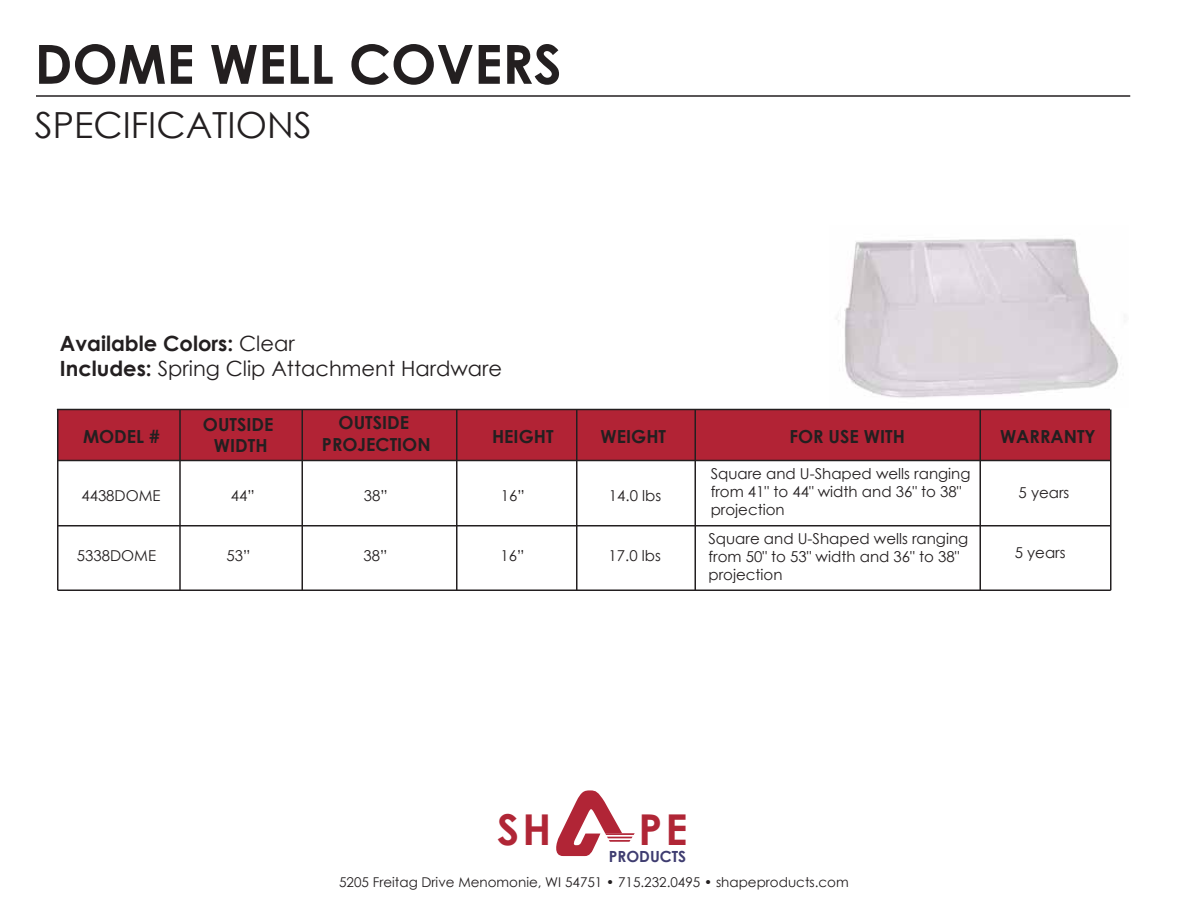
<style>
.page{position:relative;width:1188px;height:918px;background:#fff}
.page>*{position:absolute;margin:0;border:0;box-sizing:border-box;transform-origin:0 0}
.t1{font:700 54px "Century Gothic";color:#231f20}
.t2{font:700 42.6px "Century Gothic";color:#b02636}
.t3{font:36px "Century Gothic";color:#231f20}
.t4{font:21px/25.2px "Century Gothic";color:#231f20}
.t5{font:700 18px/21.6px "Century Gothic";color:#231f20;text-align:center}
.t6{font:700 15.3px "Century Gothic";color:#3e3c70}
.t7{font:15px/18px "Century Gothic";color:#231f20}
.t8{font:13.5px "Century Gothic";color:#231f20}
.s1{font-weight:700}
</style>
<div class="page">
<img style="left:836px;top:238px;width:283px;height:160px">
<hr style="left:36px;top:95px;width:1094px;height:2px;background:#231f20">
<div style="left:57px;top:410px;width:1053px;height:50px;background:#b22335"></div>
<hr style="left:57px;top:460px;width:1054px;height:1px;background:#231f20">
<hr style="left:58px;top:525px;width:1053px;height:1px;background:#231f20">
<hr style="left:58px;top:590px;width:1053px;height:1px;background:#231f20">
<hr style="left:57px;top:409px;width:1053px;height:1px;background:#231f20">
<hr style="left:179px;top:410px;width:2px;height:180px;background:#231f20">
<hr style="left:302px;top:410px;width:1px;height:180px;background:#231f20">
<hr style="left:456px;top:410px;width:2px;height:180px;background:#231f20">
<hr style="left:576px;top:410px;width:2px;height:180px;background:#231f20">
<hr style="left:694px;top:410px;width:2px;height:180px;background:#231f20">
<hr style="left:980px;top:410px;width:1px;height:180px;background:#231f20">
<hr style="left:1110px;top:410px;width:2px;height:180px;background:#231f20">
<hr style="left:57px;top:410px;width:1px;height:180px;background:#231f20">
<svg style="left:556px;top:790px;width:79px;height:66px"></svg>
<h1 class="t1" style="left:35px;top:23px;width:529px">DOME WELL COVERS</h1>
<h3 class="t3" style="left:35px;top:100px;width:278px">SPECIFICATIONS</h3>
<h3 class="t4" style="left:60px;top:330px;width:444px"><span class="s1">Available Colors:</span> Clear<br><span class="s1">Includes:</span> Spring Clip Attachment Hardware</h3>
<p class="t5" style="left:83px;top:424px;width:79px">MODEL #</p>
<p class="t5" style="left:203px;top:412px;width:72px">OUTSIDE<br>WIDTH</p>
<p class="t5" style="left:322px;top:411px;width:110px">OUTSIDE<br>PROJECTION</p>
<p class="t5" style="left:492px;top:424px;width:63px">HEIGHT</p>
<p class="t5" style="left:601px;top:424px;width:67px">WEIGHT</p>
<p class="t5" style="left:789px;top:424px;width:117px">FOR USE WITH</p>
<p class="t5" style="left:1000px;top:424px;width:97px">WARRANTY</p>
<p class="t7" style="left:81px;top:486px;width:81px">4438DOME</p>
<p class="t7" style="left:231px;top:486px;width:25px">44”</p>
<p class="t7" style="left:364px;top:486px;width:25px">38”</p>
<p class="t7" style="left:501px;top:486px;width:25px">16”</p>
<p class="t7" style="left:609px;top:486px;width:54px">14.0 lbs</p>
<p class="t7" style="left:77px;top:546px;width:81px">5338DOME</p>
<p class="t7" style="left:226px;top:546px;width:25px">53”</p>
<p class="t7" style="left:364px;top:546px;width:25px">38”</p>
<p class="t7" style="left:501px;top:546px;width:25px">16”</p>
<p class="t7" style="left:609px;top:546px;width:54px">17.0 lbs</p>
<p class="t7" style="left:711px;top:465px;width:261px">Square and U-Shaped wells ranging from 41" to 44" width and 36" to 38" projection</p>
<p class="t7" style="left:709px;top:530px;width:261px">Square and U-Shaped wells ranging from 50" to 53" width and 36" to 38" projection</p>
<p class="t7" style="left:1019px;top:484px;width:52px">5 years</p>
<p class="t7" style="left:1015px;top:543px;width:52px">5 years</p>
<h2 class="t2" style="left:497px;top:797px;width:56px">SH</h2>
<h2 class="t2" style="left:638px;top:797px;width:51px">PE</h2>
<p class="t6" style="left:609px;top:844px;width:79px">PRODUCTS</p>
<p class="t8" style="left:339px;top:873px;width:511px">5205 Freitag Drive Menomonie, WI 54751 • 715.232.0495 • shapeproducts.com</p>
</div>
